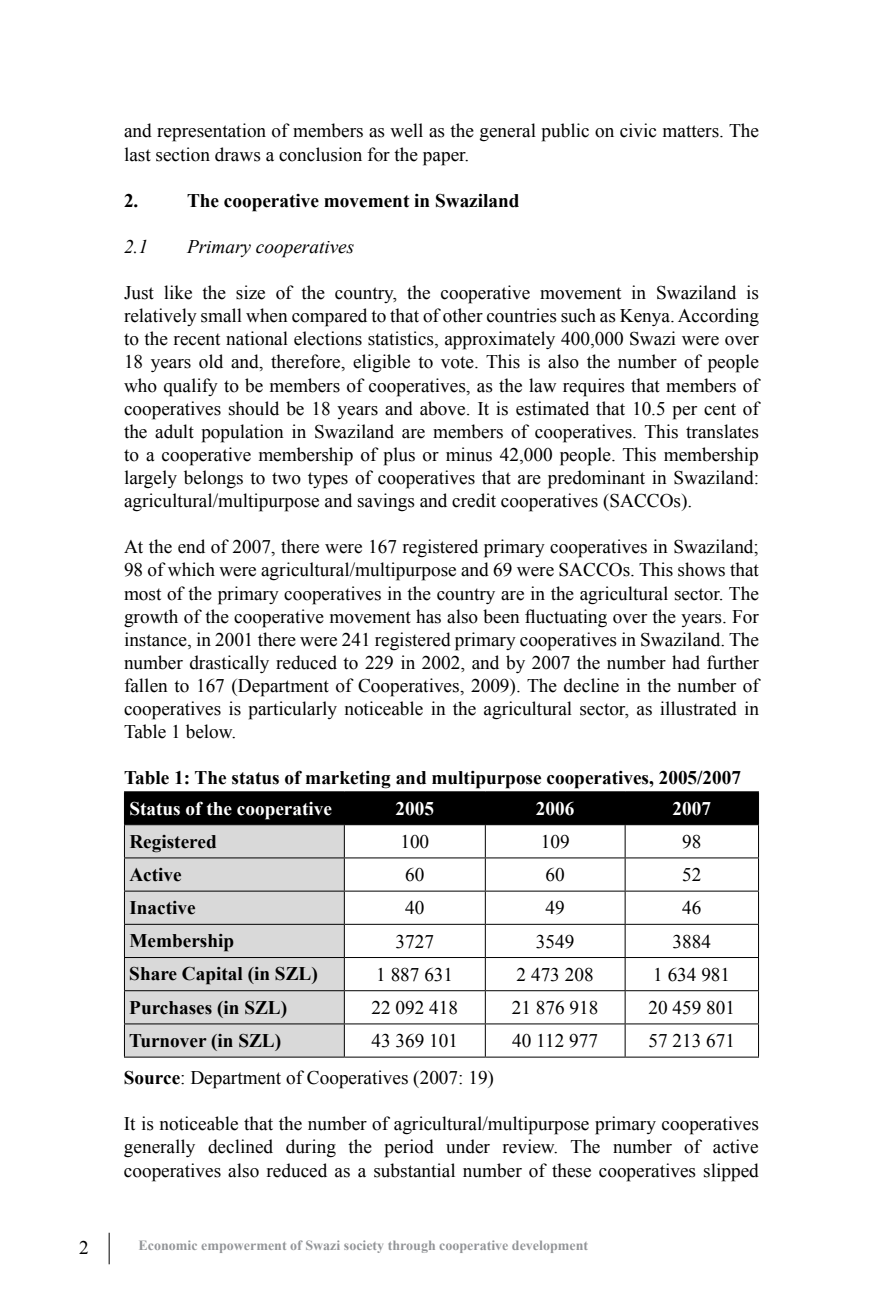
<style>
.page{position:relative;width:883px;height:1310px;background:#fff}
.page>*{position:absolute;margin:0;border:0;box-sizing:border-box;transform-origin:0 0}
.t1{font:19.25px/23.1px "Times New Roman";color:#000;text-align:justify}
.t2{font:700 19.25px "Times New Roman";color:#000}
.t3{font:700 19.25px "Times New Roman";color:#fff}
.t4{font:italic 19.25px "Times New Roman";color:#000}
.t5{font:700 14px "Times New Roman";color:#939598}
.s1{font-weight:700}
</style>
<div class="page">
<hr style="left:109px;top:1232px;width:1px;height:32px;background:#000">
<div style="left:125px;top:792px;width:633px;height:32px;background:#000"></div>
<div style="left:125px;top:825px;width:219px;height:231px;background:#d9d9d9"></div>
<hr style="left:124px;top:791px;width:220px;height:1px;background:#000">
<hr style="left:124px;top:792px;width:1px;height:32px;background:#000">
<hr style="left:344px;top:791px;width:141px;height:1px;background:#000">
<hr style="left:344px;top:792px;width:1px;height:32px;background:#000">
<hr style="left:485px;top:791px;width:140px;height:1px;background:#000">
<hr style="left:485px;top:792px;width:1px;height:32px;background:#000">
<hr style="left:625px;top:791px;width:134px;height:1px;background:#000">
<hr style="left:625px;top:792px;width:1px;height:32px;background:#000">
<hr style="left:758px;top:792px;width:1px;height:32px;background:#000">
<hr style="left:124px;top:824px;width:220px;height:1px;background:#000">
<hr style="left:124px;top:825px;width:1px;height:32px;background:#000">
<hr style="left:344px;top:824px;width:141px;height:1px;background:#000">
<hr style="left:344px;top:825px;width:1px;height:32px;background:#000">
<hr style="left:485px;top:824px;width:140px;height:1px;background:#000">
<hr style="left:485px;top:825px;width:1px;height:32px;background:#000">
<hr style="left:625px;top:824px;width:134px;height:1px;background:#000">
<hr style="left:625px;top:825px;width:1px;height:32px;background:#000">
<hr style="left:758px;top:825px;width:1px;height:32px;background:#000">
<hr style="left:124px;top:857px;width:220px;height:1px;background:#000">
<hr style="left:124px;top:858px;width:1px;height:32px;background:#000">
<hr style="left:344px;top:857px;width:141px;height:1px;background:#000">
<hr style="left:344px;top:858px;width:1px;height:32px;background:#000">
<hr style="left:485px;top:857px;width:140px;height:1px;background:#000">
<hr style="left:485px;top:858px;width:1px;height:32px;background:#000">
<hr style="left:625px;top:857px;width:134px;height:1px;background:#000">
<hr style="left:625px;top:858px;width:1px;height:32px;background:#000">
<hr style="left:758px;top:858px;width:1px;height:32px;background:#000">
<hr style="left:124px;top:890px;width:220px;height:1px;background:#000">
<hr style="left:124px;top:891px;width:1px;height:33px;background:#000">
<hr style="left:344px;top:890px;width:141px;height:1px;background:#000">
<hr style="left:344px;top:891px;width:1px;height:33px;background:#000">
<hr style="left:485px;top:890px;width:140px;height:1px;background:#000">
<hr style="left:485px;top:891px;width:1px;height:33px;background:#000">
<hr style="left:625px;top:890px;width:134px;height:1px;background:#000">
<hr style="left:625px;top:891px;width:1px;height:33px;background:#000">
<hr style="left:758px;top:891px;width:1px;height:33px;background:#000">
<hr style="left:124px;top:924px;width:220px;height:1px;background:#000">
<hr style="left:124px;top:924px;width:1px;height:33px;background:#000">
<hr style="left:344px;top:924px;width:141px;height:1px;background:#000">
<hr style="left:344px;top:924px;width:1px;height:33px;background:#000">
<hr style="left:485px;top:924px;width:140px;height:1px;background:#000">
<hr style="left:485px;top:924px;width:1px;height:33px;background:#000">
<hr style="left:625px;top:924px;width:134px;height:1px;background:#000">
<hr style="left:625px;top:924px;width:1px;height:33px;background:#000">
<hr style="left:758px;top:924px;width:1px;height:33px;background:#000">
<hr style="left:124px;top:957px;width:220px;height:1px;background:#000">
<hr style="left:124px;top:958px;width:1px;height:32px;background:#000">
<hr style="left:344px;top:957px;width:141px;height:1px;background:#000">
<hr style="left:344px;top:958px;width:1px;height:32px;background:#000">
<hr style="left:485px;top:957px;width:140px;height:1px;background:#000">
<hr style="left:485px;top:958px;width:1px;height:32px;background:#000">
<hr style="left:625px;top:957px;width:134px;height:1px;background:#000">
<hr style="left:625px;top:958px;width:1px;height:32px;background:#000">
<hr style="left:758px;top:958px;width:1px;height:32px;background:#000">
<hr style="left:124px;top:990px;width:220px;height:1px;background:#000">
<hr style="left:124px;top:991px;width:1px;height:32px;background:#000">
<hr style="left:344px;top:990px;width:141px;height:1px;background:#000">
<hr style="left:344px;top:991px;width:1px;height:32px;background:#000">
<hr style="left:485px;top:990px;width:140px;height:1px;background:#000">
<hr style="left:485px;top:991px;width:1px;height:32px;background:#000">
<hr style="left:625px;top:990px;width:134px;height:1px;background:#000">
<hr style="left:625px;top:991px;width:1px;height:32px;background:#000">
<hr style="left:758px;top:991px;width:1px;height:32px;background:#000">
<hr style="left:124px;top:1023px;width:220px;height:1px;background:#000">
<hr style="left:124px;top:1024px;width:1px;height:32px;background:#000">
<hr style="left:344px;top:1023px;width:141px;height:1px;background:#000">
<hr style="left:344px;top:1024px;width:1px;height:32px;background:#000">
<hr style="left:485px;top:1023px;width:140px;height:1px;background:#000">
<hr style="left:485px;top:1024px;width:1px;height:32px;background:#000">
<hr style="left:625px;top:1023px;width:134px;height:1px;background:#000">
<hr style="left:625px;top:1024px;width:1px;height:32px;background:#000">
<hr style="left:758px;top:1024px;width:1px;height:32px;background:#000">
<hr style="left:124px;top:1056px;width:220px;height:1px;background:#000">
<hr style="left:344px;top:1056px;width:141px;height:1px;background:#000">
<hr style="left:485px;top:1056px;width:140px;height:1px;background:#000">
<hr style="left:625px;top:1056px;width:134px;height:1px;background:#000">
<p class="t1" style="left:124px;top:119px;width:636px">and representation of members as well as the general public on civic matters. The last section draws a conclusion for the paper.</p>
<p class="t2" style="left:124px;top:187px;width:16px">2.</p>
<p class="t2" style="left:187px;top:187px;width:334px">The cooperative movement in Swaziland</p>
<p class="t4" style="left:124px;top:233px;width:26px">2.1</p>
<p class="t4" style="left:187px;top:233px;width:169px">Primary cooperatives</p>
<p class="t1" style="left:124px;top:281px;width:636px">Just like the size of the country, the cooperative movement in Swaziland is relatively small when compared to that of other countries such as Kenya. According to the recent national elections statistics, approximately 400,000 Swazi were over 18 years old and, therefore, eligible to vote. This is also the number of people who qualify to be members of cooperatives, as the law requires that members of cooperatives should be 18 years and above. It is estimated that 10.5 per cent of the adult population in Swaziland are members of cooperatives. This translates to a cooperative membership of plus or minus 42,000 people. This membership largely belongs to two types of cooperatives that are predominant in Swaziland: agricultural/multipurpose and savings and credit cooperatives (SACCOs).</p>
<p class="t1" style="left:124px;top:535px;width:636px">At the end of 2007, there were 167 registered primary cooperatives in Swaziland; 98 of which were agricultural/multipurpose and 69 were SACCOs. This shows that most of the primary cooperatives in the country are in the agricultural sector. The growth of the cooperative movement has also been fluctuating over the years. For instance, in 2001 there were 241 registered primary cooperatives in Swaziland. The number drastically reduced to 229 in 2002, and by 2007 the number had further fallen to 167 (Department of Cooperatives, 2009). The decline in the number of cooperatives is particularly noticeable in the agricultural sector, as illustrated in Table 1 below.</p>
<p class="t2" style="left:124px;top:764px;width:619px">Table 1: The status of marketing and multipurpose cooperatives, 2005/2007</p>
<p class="t3" style="left:129px;top:795px;width:204px">Status of the cooperative</p>
<p class="t3" style="left:396px;top:795px;width:40px">2005</p>
<p class="t3" style="left:536px;top:795px;width:40px">2006</p>
<p class="t3" style="left:673px;top:795px;width:40px">2007</p>
<p class="t2" style="left:129px;top:828px;width:89px">Registered</p>
<p class="t1" style="left:400px;top:829px;width:30px">100</p>
<p class="t1" style="left:541px;top:829px;width:30px">109</p>
<p class="t1" style="left:682px;top:829px;width:21px">98</p>
<p class="t2" style="left:129px;top:861px;width:54px">Active</p>
<p class="t1" style="left:405px;top:863px;width:21px">60</p>
<p class="t1" style="left:546px;top:863px;width:21px">60</p>
<p class="t1" style="left:682px;top:863px;width:21px">52</p>
<p class="t2" style="left:129px;top:894px;width:68px">Inactive</p>
<p class="t1" style="left:405px;top:896px;width:21px">40</p>
<p class="t1" style="left:546px;top:896px;width:21px">49</p>
<p class="t1" style="left:682px;top:896px;width:21px">46</p>
<p class="t2" style="left:129px;top:927px;width:106px">Membership</p>
<p class="t1" style="left:396px;top:929px;width:40px">3727</p>
<p class="t1" style="left:536px;top:929px;width:40px">3549</p>
<p class="t1" style="left:672px;top:929px;width:40px">3884</p>
<p class="t2" style="left:129px;top:960px;width:190px">Share Capital (in SZL)</p>
<p class="t1" style="left:376px;top:962px;width:78px">1 887 631</p>
<p class="t1" style="left:517px;top:962px;width:78px">2 473 208</p>
<p class="t1" style="left:653px;top:962px;width:78px">1 634 981</p>
<p class="t2" style="left:129px;top:994px;width:159px">Purchases (in SZL)</p>
<p class="t1" style="left:371px;top:995px;width:88px">22 092 418</p>
<p class="t1" style="left:512px;top:995px;width:88px">21 876 918</p>
<p class="t1" style="left:648px;top:995px;width:88px">20 459 801</p>
<p class="t2" style="left:129px;top:1027px;width:153px">Turnover (in SZL)</p>
<p class="t1" style="left:371px;top:1029px;width:88px">43 369 101</p>
<p class="t1" style="left:512px;top:1029px;width:87px">40 112 977</p>
<p class="t1" style="left:648px;top:1029px;width:88px">57 213 671</p>
<p class="t1" style="left:124px;top:1066px;width:372px"><span class="s1">Source</span>: Department of Cooperatives (2007: 19)</p>
<p class="t1" style="left:124px;top:1112px;width:636px">It is noticeable that the number of agricultural/multipurpose primary cooperatives generally declined during the period under review. The number of active cooperatives also reduced as a substantial number of these cooperatives slipped</p>
<p class="t1" style="left:79px;top:1235px;width:11px">2</p>
<p class="t5" style="left:139px;top:1235px;width:451px">Economic empowerment of Swazi society through cooperative development</p>
</div>
